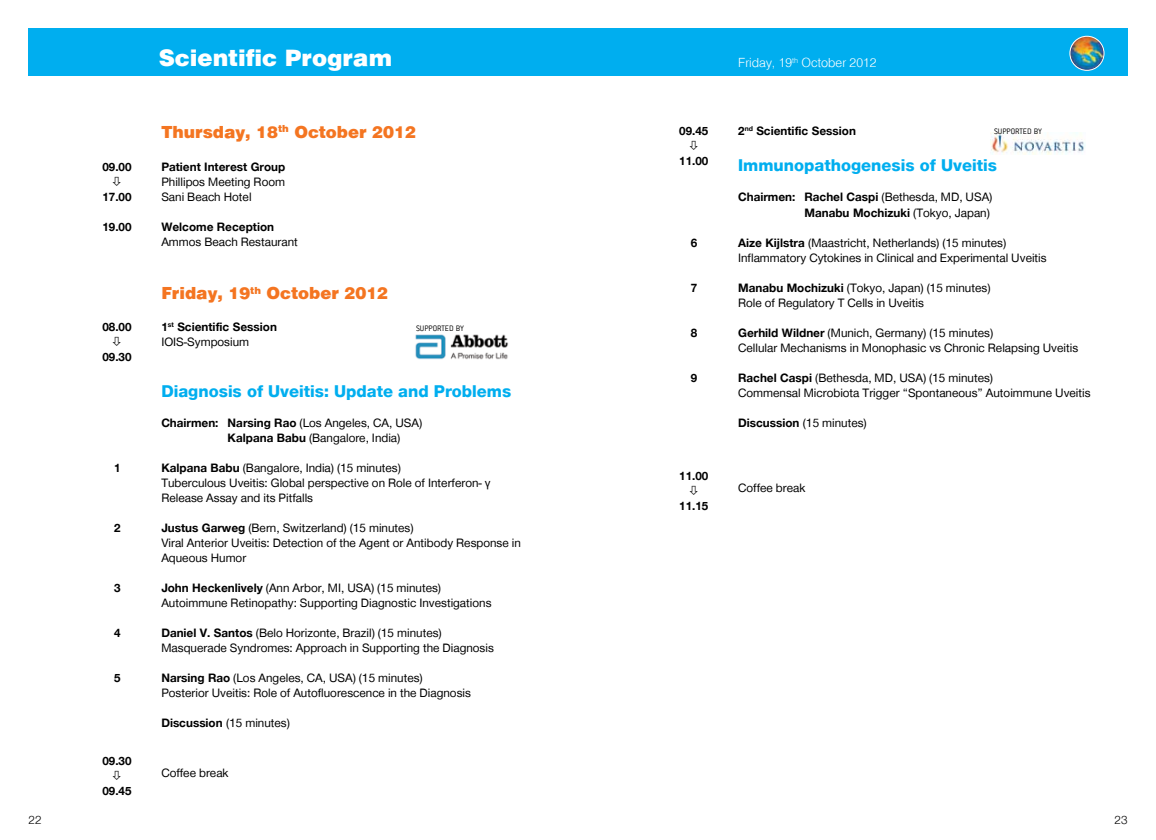
<style>
.page{position:relative;width:1156px;height:840px;background:#fff}
.page>*{position:absolute;margin:0;border:0;box-sizing:border-box;transform-origin:0 0}
.t1{font:22.5px "Mg Helvetica Extra";color:#fff}
.t2{font:800 17.5px "CF Helvetica";color:#00aeef}
.t3{font:16.38px "Mg Helvetica Extra";color:#f47521}
.t4{font:12.5px/15px "CF Helvetica";color:#000}
.t5{font:700 12.5px/15px "CF Helvetica";color:#000;text-align:right}
.t6{font:300 12.5px "Mg Helvetica";color:#fff}
.t7{font:300 12.5px "CF Helvetica";color:#000}
.t8{font:300 8.75px "Conduit ITC Hel";color:#000}
.s1{font-weight:400}
.s2{font-weight:700}
</style>
<div class="page">
<div style="left:28px;top:28px;width:1099px;height:48px;background:#00aeef"></div>
<img style="left:990px;top:132px;width:94px;height:23px">
<img style="left:1069px;top:36px;width:34px;height:34px;border-radius:17px">
<div style="left:1069px;top:36px;width:34px;height:35px;border:1px solid #fff;border-radius:50%"></div>
<img style="left:415px;top:334px;width:94px;height:26px">
<p class="t5" style="left:102px;top:159px;width:31px">09.00</p>
<p class="t5" style="left:102px;top:189px;width:31px">17.00</p>
<p class="t5" style="left:102px;top:219px;width:31px">19.00</p>
<p class="t5" style="left:102px;top:319px;width:31px">08.00</p>
<p class="t5" style="left:102px;top:349px;width:31px">09.30</p>
<p class="t5" style="left:114px;top:460px;width:8px">1</p>
<p class="t5" style="left:114px;top:520px;width:8px">2</p>
<p class="t5" style="left:114px;top:580px;width:8px">3</p>
<p class="t5" style="left:114px;top:625px;width:8px">4</p>
<p class="t5" style="left:114px;top:670px;width:8px">5</p>
<p class="t5" style="left:102px;top:753px;width:31px">09.30</p>
<p class="t5" style="left:102px;top:783px;width:31px">09.45</p>
<h1 class="t1" style="left:159px;top:44px;width:235px">Scientific Program</h1>
<h3 class="t3" style="left:161px;top:122px;width:256px">Thursday, 18<sup>th</sup> October 2012</h3>
<p class="t5" style="left:161px;top:159px;width:125px">Patient Interest Group</p>
<p class="t4" style="left:161px;top:174px;width:125px">Phillipos Meeting Room<br>Sani Beach Hotel</p>
<p class="t5" style="left:161px;top:219px;width:114px">Welcome Reception</p>
<p class="t4" style="left:161px;top:234px;width:138px">Ammos Beach Restaurant</p>
<h3 class="t3" style="left:161px;top:283px;width:228px">Friday, 19<sup>th</sup> October 2012</h3>
<p class="t5" style="left:161px;top:319px;width:117px;text-align:left">1<sup>st</sup> Scientific Session<br><span class="s1">IOIS-Symposium</span></p>
<h2 class="t2" style="left:161px;top:382px;width:351px">Diagnosis of Uveitis: Update and Problems</h2>
<p class="t4" style="left:227px;top:415px;width:196px;text-indent:-66px"><span class="s2">Chairmen: Narsing Rao</span> (Los Angeles, CA, USA)<br><span class="s2">Kalpana Babu</span> (Bangalore, India)</p>
<p class="t4" style="left:161px;top:460px;width:331px"><span class="s2">Kalpana Babu</span> (Bangalore, India) (15 minutes)<br>Tuberculous Uveitis: Global perspective on Role of Interferon- γ<br>Release Assay and its Pitfalls</p>
<p class="t4" style="left:161px;top:520px;width:361px"><span class="s2">Justus Garweg</span> (Bern, Switzerland) (15 minutes)<br>Viral Anterior Uveitis: Detection of the Agent or Antibody Response in<br>Aqueous Humor</p>
<p class="t4" style="left:161px;top:580px;width:331px"><span class="s2">John Heckenlively</span> (Ann Arbor, MI, USA) (15 minutes)<br>Autoimmune Retinopathy: Supporting Diagnostic Investigations</p>
<p class="t4" style="left:161px;top:625px;width:334px"><span class="s2">Daniel V. Santos</span> (Belo Horizonte, Brazil) (15 minutes)<br>Masquerade Syndromes: Approach in Supporting the Diagnosis</p>
<p class="t4" style="left:161px;top:670px;width:311px"><span class="s2">Narsing Rao</span> (Los Angeles, CA, USA) (15 minutes)<br>Posterior Uveitis: Role of Autofluorescence in the Diagnosis</p>
<p class="t4" style="left:161px;top:715px;width:130px"><span class="s2">Discussion</span> (15 minutes)</p>
<p class="t8" style="left:416px;top:324px;width:49px">SUPPORTED BY</p>
<p class="t4" style="left:161px;top:766px;width:69px">Coffee break</p>
<p class="t5" style="left:679px;top:124px;width:31px">09.45</p>
<p class="t5" style="left:679px;top:154px;width:31px">11.00</p>
<p class="t5" style="left:690px;top:235px;width:8px">6</p>
<p class="t5" style="left:690px;top:280px;width:8px">7</p>
<p class="t5" style="left:690px;top:325px;width:8px">8</p>
<p class="t5" style="left:690px;top:370px;width:8px">9</p>
<p class="t5" style="left:679px;top:468px;width:31px">11.00</p>
<p class="t5" style="left:679px;top:498px;width:31px">11.15</p>
<p class="t6" style="left:738px;top:55px;width:140px">Friday, 19<sup>th</sup> October 2012</p>
<p class="t5" style="left:738px;top:124px;width:119px">2<sup>nd</sup> Scientific Session</p>
<h2 class="t2" style="left:738px;top:156px;width:260px">Immunopathogenesis of Uveitis</h2>
<p class="t5" style="left:738px;top:190px;width:256px">Chairmen: Rachel Caspi <span class="s1">(Bethesda, MD, USA)<br></span>Manabu Mochizuki <span class="s1">(Tokyo, Japan)</span></p>
<p class="t4" style="left:738px;top:235px;width:310px"><span class="s2">Aize Kijlstra</span> (Maastricht, Netherlands) (15 minutes)<br>Inflammatory Cytokines in Clinical and Experimental Uveitis</p>
<p class="t4" style="left:738px;top:280px;width:254px"><span class="s2">Manabu Mochizuki</span> (Tokyo, Japan) (15 minutes)<br>Role of Regulatory T Cells in Uveitis</p>
<p class="t4" style="left:738px;top:325px;width:341px"><span class="s2">Gerhild Wildner</span> (Munich, Germany) (15 minutes)<br>Cellular Mechanisms in Monophasic vs Chronic Relapsing Uveitis</p>
<p class="t4" style="left:738px;top:370px;width:354px"><span class="s2">Rachel Caspi</span> (Bethesda, MD, USA) (15 minutes)<br>Commensal Microbiota Trigger “Spontaneous” Autoimmune Uveitis</p>
<p class="t4" style="left:738px;top:415px;width:130px"><span class="s2">Discussion</span> (15 minutes)</p>
<p class="t8" style="left:993px;top:127px;width:49px">SUPPORTED BY</p>
<p class="t4" style="left:738px;top:480px;width:69px">Coffee break</p>
<p class="t7" style="left:29px;top:812px;width:14px">22</p>
<p class="t7" style="left:1114px;top:812px;width:15px">23</p>
</div>
